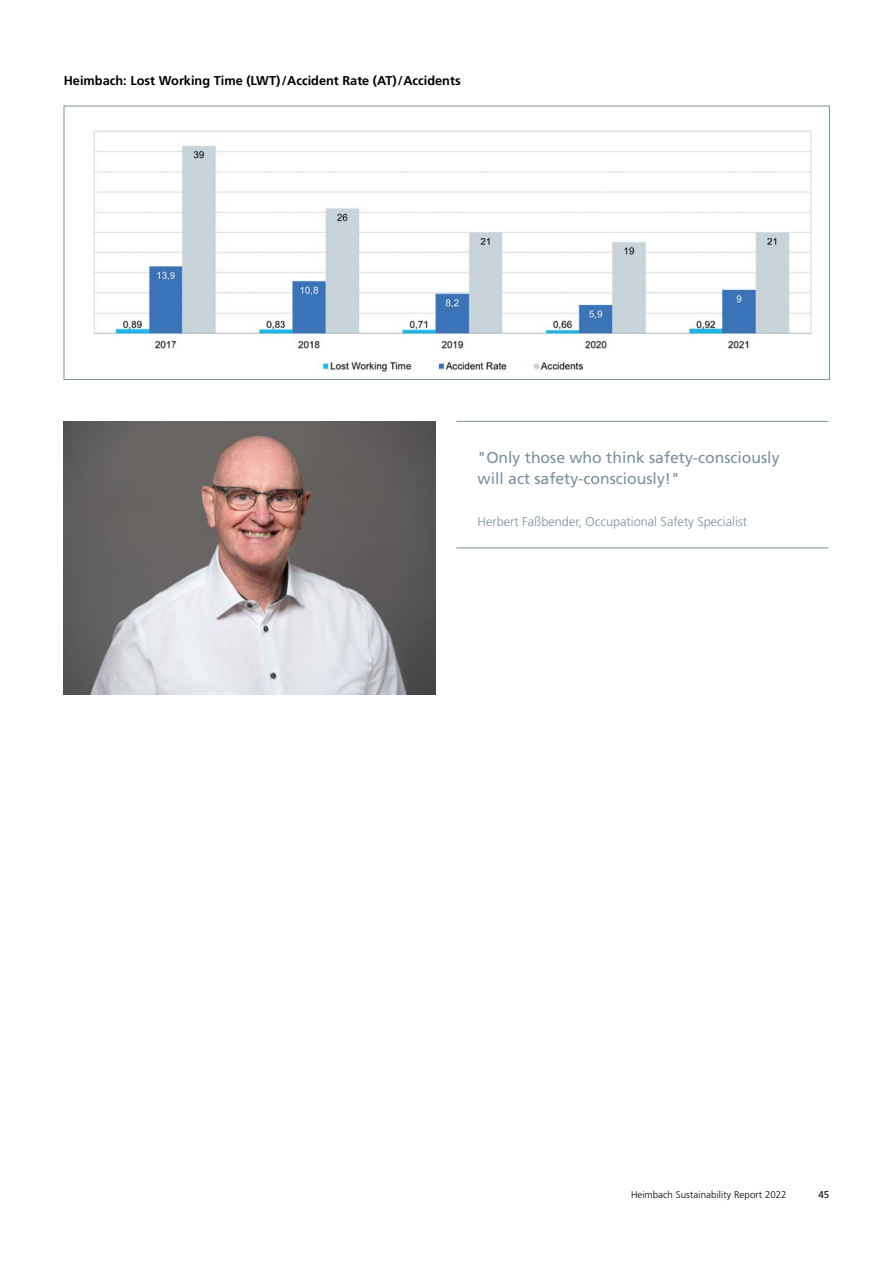
<style>
.page{position:relative;width:893px;height:1263px;background:#fff}
.page>*{position:absolute;margin:0;border:0;box-sizing:border-box;transform-origin:0 0}
.t1{font:15.75px/21px "Frutiger LT Pro";color:#7c909b}
.t2{font:700 12.75px "Frutiger LT Pro";color:#000}
.t3{font:300 12.75px "Frutiger LT Pro";color:#7c909b}
.t4{font:300 9.75px "Frutiger LT Pro";letter-spacing:.01em;color:#000}
.t5{font:9.75px "Frutiger LT Pro";color:#000}
</style>
<div class="page">
<hr style="left:456px;top:421px;width:372px;height:1px;background:#7c909b">
<hr style="left:456px;top:547px;width:372px;height:1px;background:#7c909b">
<img style="left:64px;top:421px;width:372px;height:273px">
<img style="left:93px;top:130px;width:719px;height:242px">
<p class="t2" style="left:64px;top:73px;width:398px">Heimbach: Lost Working Time (LWT)/Accident Rate (AT)/Accidents</p>
<p class="t1" style="left:478px;top:447px;width:303px">"Only those who think safety-consciously will act safety-consciously!"</p>
<p class="t3" style="left:478px;top:514px;width:271px">Herbert Faßbender, Occupational Safety Specialist</p>
<p class="t4" style="left:631px;top:1189px;width:157px">Heimbach Sustainability Report 2022</p>
<p class="t5" style="left:818px;top:1189px;width:12px">45</p>
</div>
